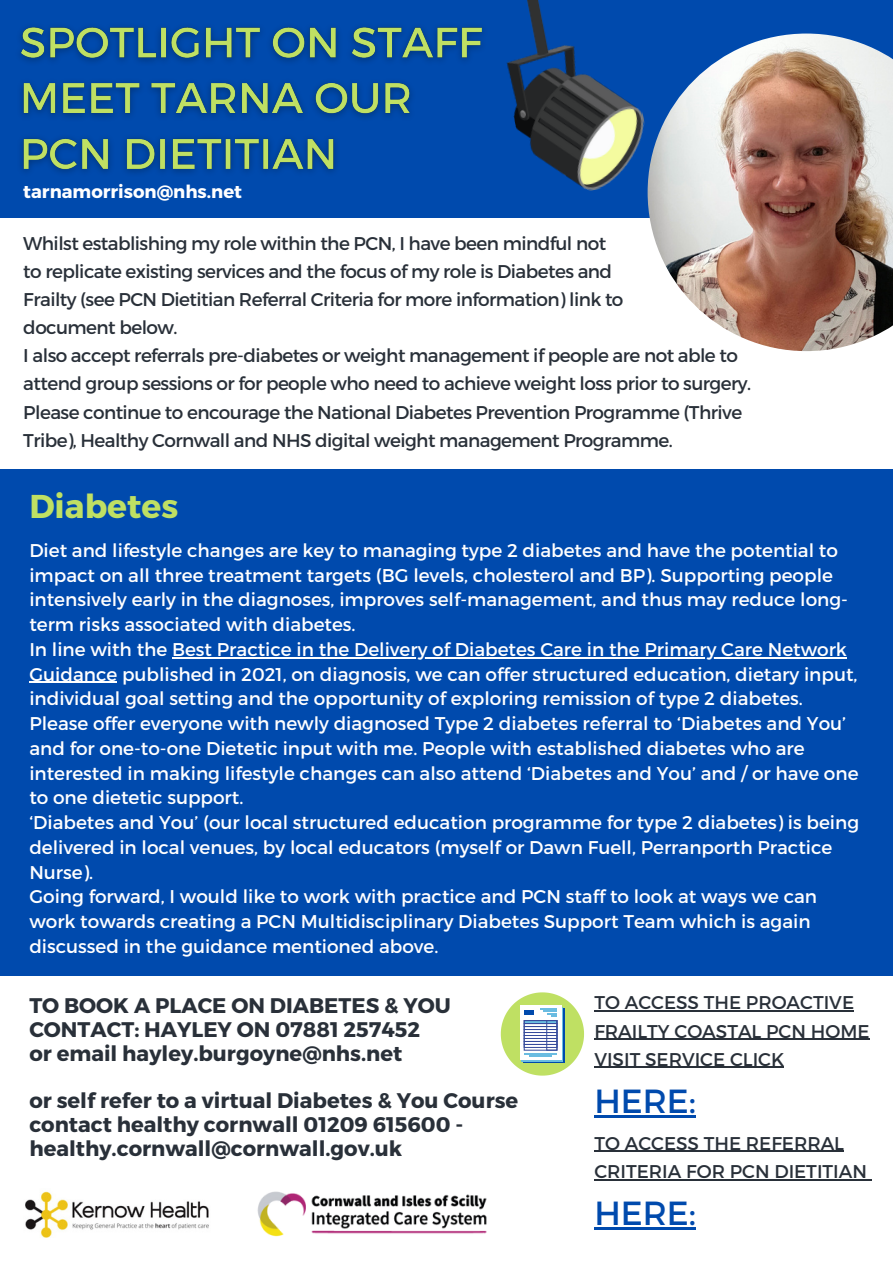
<style>
.page{position:relative;width:893px;height:1264px;background:#fff}
.page>*{position:absolute;margin:0;border:0;box-sizing:border-box;transform-origin:0 0}
.t1{font:33.45px "Montserrat";color:#004aad}
.t2{font:700 33px "Montserrat";color:#bfe063}
.t3{font:700 21.15px/23.7px "Montserrat";color:#293039}
.t4{font:18.45px/24.8px "Montserrat";color:#fff}
.t5{font:18.45px/28px "Montserrat";letter-spacing:-.03em;color:#293039}
.t6{font:18.45px/28px "Montserrat";color:#293039}
.t7{font:700 18px "Montserrat";color:#fff}
</style>
<div class="page">
<div style="left:0;top:469px;width:892px;height:506px;background:#004aad"></div>
<div style="left:0;top:1px;width:892px;height:217px;background:#004aad"></div>
<img style="left:491px;top:0;width:164px;height:191px">
<img style="left:647px;top:34px;width:245px;height:317px">
<img style="left:25px;top:1191px;width:184px;height:47px">
<hr style="left:172px;top:657px;width:674px;height:1px;background:#fff">
<hr style="left:29px;top:681px;width:88px;height:2px;background:#fff">
<img style="left:257px;top:1191px;width:230px;height:46px">
<img style="left:20px;top:5px;width:484px;height:184px">
<svg style="left:501px;top:992px;width:83px;height:83px"></svg>
<hr style="left:594px;top:1010px;width:260px;height:1px;background:#293039">
<hr style="left:594px;top:1038px;width:275px;height:1px;background:#293039">
<hr style="left:594px;top:1066px;width:190px;height:1px;background:#293039">
<hr style="left:594px;top:1115px;width:101px;height:2px;background:#004aad">
<hr style="left:594px;top:1150px;width:250px;height:1px;background:#293039">
<hr style="left:594px;top:1178px;width:272px;height:2px;background:#293039">
<hr style="left:594px;top:1227px;width:101px;height:2px;background:#004aad">
<p class="t7" style="left:23px;top:180px;width:220px">tarnamorrison@nhs.net</p>
<p class="t5" style="left:23px;top:228px;width:729px">Whilst establishing my role within the PCN, I have been mindful not<br>to replicate existing services and the focus of my role is Diabetes and<br>Frailty (see PCN Dietitian Referral Criteria for more information) link to<br>document below.<br>I also accept referrals pre-diabetes or weight management if people are not able to attend group sessions or for people who need to achieve weight loss prior to surgery.<br>Please continue to encourage the National Diabetes Prevention Programme (Thrive Tribe), Healthy Cornwall and NHS digital weight management Programme.</p>
<h2 class="t2" style="left:29px;top:485px;width:150px">Diabetes</h2>
<p class="t4" style="left:29px;top:537px;width:831px">Diet and lifestyle changes are key to managing type 2 diabetes and have the potential to impact on all three treatment targets (BG levels, cholesterol and BP). Supporting people intensively early in the diagnoses, improves self-management, and thus may reduce long&shy;term risks associated with diabetes.<br>In line with the Best Practice in the Delivery of Diabetes Care in the Primary Care Network Guidance published in 2021, on diagnosis, we can offer structured education, dietary input, individual goal setting and the opportunity of exploring remission of type 2 diabetes.<br>Please offer everyone with newly diagnosed Type 2 diabetes referral to ‘Diabetes and You’ and for one-to-one Dietetic input with me. People with established diabetes who are interested in making lifestyle changes can also attend ‘Diabetes and You’ and / or have one to one dietetic support.<br>‘Diabetes and You’ (our local structured education programme for type 2 diabetes) is being delivered in local venues, by local educators (myself or Dawn Fuell, Perranporth Practice Nurse).<br>Going forward, I would like to work with practice and PCN staff to look at ways we can work towards creating a PCN Multidisciplinary Diabetes Support Team which is again discussed in the guidance mentioned above.</p>
<p class="t3" style="left:29px;top:992px;width:423px">TO BOOK A PLACE ON DIABETES &amp; YOU<br>CONTACT: HAYLEY ON 07881 257452<br>or email hayley.burgoyne@nhs.net</p>
<p class="t3" style="left:29px;top:1087px;width:490px">or self refer to a virtual Diabetes &amp; You Course contact healthy cornwall 01209 615600 - healthy.cornwall@cornwall.gov.uk</p>
<p class="t6" style="left:594px;top:987px;width:276px">TO ACCESS THE PROACTIVE<br>FRAILTY COASTAL PCN HOME<br>VISIT SERVICE CLICK</p>
<h1 class="t1" style="left:594px;top:1079px;width:103px">HERE:</h1>
<p class="t6" style="left:594px;top:1128px;width:274px">TO ACCESS THE REFERRAL<br>CRITERIA FOR PCN DIETITIAN</p>
<h1 class="t1" style="left:594px;top:1191px;width:103px">HERE:</h1>
</div>
